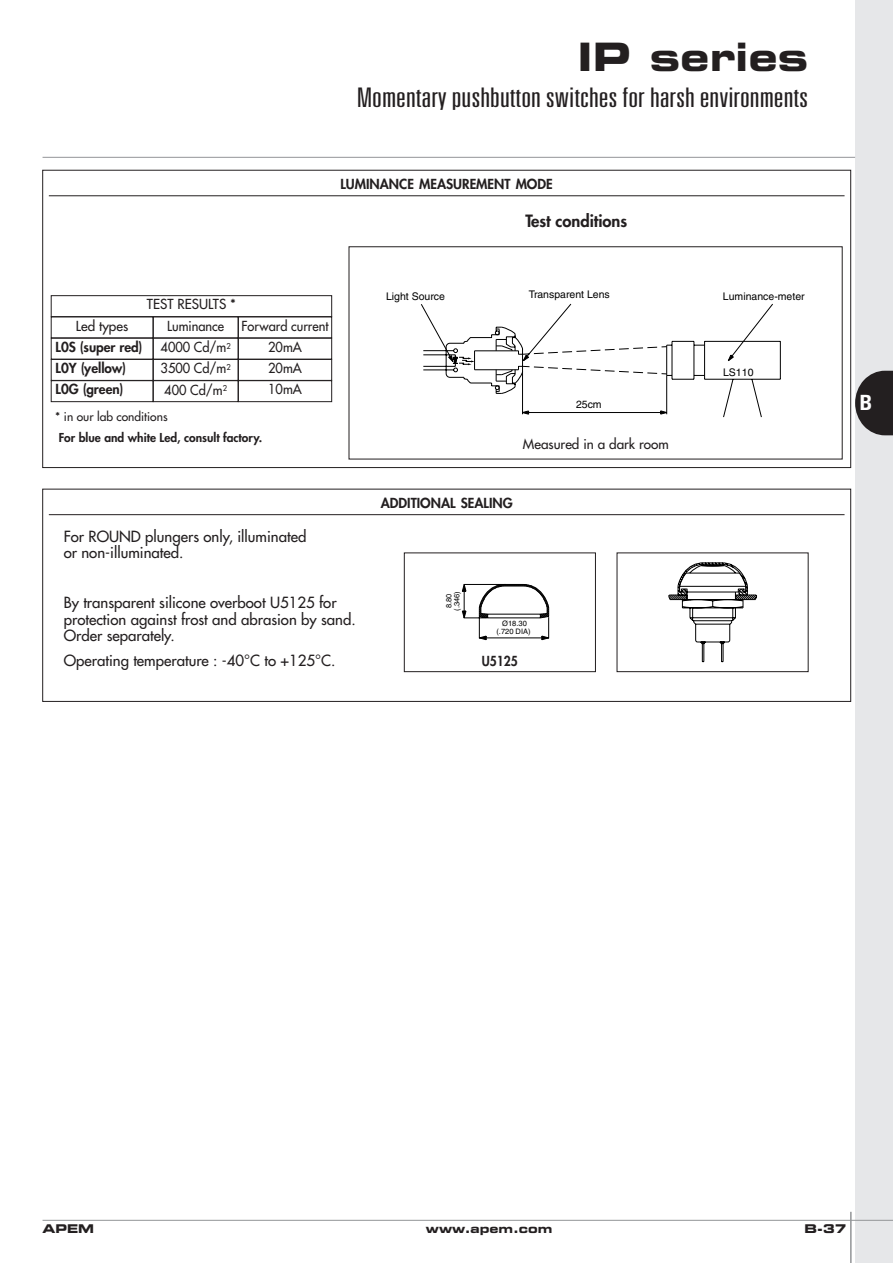
<style>
.page{position:relative;width:893px;height:1263px;background:#fff}
.page>*{position:absolute;margin:0;border:0;box-sizing:border-box;transform-origin:0 0}
.t1{font:700 expanded 39px "Square 721 BT";color:#231f20}
.t2{font:300 ultra-condensed 27px "Univers";color:#231f20;scale:1.3 1}
.t3{font:700 condensed 21px "Univers";color:#fff}
.t4{font:800 16.5px "Futura";color:#231f20}
.t5{font:15px/16.5px "Futura";color:#231f20}
.t6{font:800 13.5px/21.3px "Futura";color:#231f20}
.t7{font:13.5px/21.3px "Futura";color:#231f20;scale:.95 1}
.t8{font:13.5px "Futura";color:#231f20}
.t9{font:800 13.5px "Futura";color:#231f20;scale:.9 1}
.t10{font:800 12px "Futura";color:#231f20}
.t11{font:700 expanded 12px "Square 721 BT";color:#231f20}
.t12{font:12px "Futura";color:#231f20}
.t13{font:10.5px "Helvetica";color:#000}
.t14{font:7.5px "Helvetica";color:#000}
</style>
<div class="page">
<div style="left:855px;top:0;width:37px;height:1263px;background:#e6e7e9"></div>
<hr style="left:43px;top:1220px;width:849px;height:1px;background:#939598">
<hr style="left:43px;top:157px;width:812px;height:1px;background:#939598">
<hr style="left:850px;top:1212px;width:1px;height:51px;background:#939598">
<svg style="left:855px;top:371px;width:37px;height:64px"></svg>
<svg style="left:42px;top:170px;width:809px;height:345px"></svg>
<div style="left:43px;top:489px;width:807px;height:213px;border:1px solid #231f20"></div>
<svg style="left:420px;top:303px;width:361px;height:115px"></svg>
<svg style="left:461px;top:583px;width:88px;height:58px"></svg>
<div style="left:404px;top:553px;width:191px;height:119px;border:1px solid #231f20"></div>
<svg style="left:668px;top:562px;width:89px;height:100px"></svg>
<div style="left:617px;top:553px;width:191px;height:119px;border:1px solid #231f20"></div>
<div style="left:51px;top:317px;width:102px;height:21px;border:1px solid #231f20"></div>
<div style="left:51px;top:296px;width:281px;height:21px;border:1px solid #231f20"></div>
<div style="left:153px;top:317px;width:85px;height:21px;border:1px solid #231f20"></div>
<div style="left:238px;top:317px;width:94px;height:21px;border:1px solid #231f20"></div>
<div style="left:51px;top:338px;width:102px;height:21px;border:1px solid #231f20"></div>
<div style="left:153px;top:338px;width:85px;height:21px;border:1px solid #231f20"></div>
<div style="left:238px;top:338px;width:94px;height:21px;border:1px solid #231f20"></div>
<div style="left:51px;top:359px;width:102px;height:22px;border:1px solid #231f20"></div>
<div style="left:51px;top:381px;width:102px;height:21px;border:1px solid #231f20"></div>
<div style="left:153px;top:359px;width:85px;height:22px;border:1px solid #231f20"></div>
<div style="left:153px;top:381px;width:85px;height:21px;border:1px solid #231f20"></div>
<div style="left:238px;top:359px;width:94px;height:22px;border:1px solid #231f20"></div>
<div style="left:238px;top:381px;width:94px;height:21px;border:1px solid #231f20"></div>
<h1 class="t1" style="left:577px;top:43px;width:232px">IP series</h1>
<h2 class="t2" style="left:356px;top:87px;width:349px">Momentary pushbutton switches for harsh environments</h2>
<p class="t6" style="left:340px;top:175px;width:214px">LUMINANCE MEASUREMENT MODE</p>
<p class="t4" style="left:525px;top:213px;width:103px">Test conditions</p>
<p class="t8" style="left:76px;top:319px;width:54px">Led types</p>
<p class="t8" style="left:147px;top:298px;width:91px">TEST RESULTS *</p>
<p class="t7" style="left:167px;top:316px;width:62px">Luminance</p>
<p class="t7" style="left:241px;top:316px;width:93px">Forward current</p>
<p class="t6" style="left:56px;top:337px;width:88px">L0S (super red)</p>
<p class="t7" style="left:161px;top:337px;width:75px">4000 Cd/m<sup>2</sup></p>
<p class="t7" style="left:268px;top:337px;width:37px">20mA</p>
<p class="t6" style="left:56px;top:358px;width:72px">L0Y (yellow)<br>L0G (green)</p>
<p class="t7" style="left:161px;top:359px;width:75px">3500 Cd/m<sup>2<br></sup>400 Cd/m<sup>2</sup></p>
<p class="t7" style="left:268px;top:359px;width:37px">20mA<br>10mA</p>
<p class="t13" style="left:386px;top:293px;width:60px">Light Source</p>
<p class="t13" style="left:529px;top:291px;width:82px">Transparent Lens</p>
<p class="t13" style="left:723px;top:292px;width:83px">Luminance-meter</p>
<p class="t13" style="left:576px;top:401px;width:27px">25cm</p>
<p class="t13" style="left:723px;top:368px;width:32px">LS110</p>
<p class="t12" style="left:55px;top:411px;width:114px">* in our lab conditions</p>
<p class="t10" style="left:59px;top:432px;width:205px">For blue and white Led, consult factory.</p>
<p class="t8" style="left:523px;top:438px;width:147px">Measured in a dark room</p>
<p class="t5" style="left:64px;top:529px;width:244px">For ROUND plungers only, illuminated or non-illuminated.</p>
<p class="t5" style="left:64px;top:595px;width:293px">By transparent silicone overboot U5125 for protection against frost and abrasion by sand.<br>Order separately.</p>
<p class="t5" style="left:64px;top:653px;width:273px">Operating temperature : -40°C to +125°C.</p>
<p class="t6" style="left:380px;top:494px;width:133px">ADDITIONAL SEALING</p>
<p class="t14" style="left:454px;top:611px;width:21px;rotate:-90deg">(.346)</p>
<p class="t14" style="left:446px;top:608px;width:16px;rotate:-90deg">8.80</p>
<p class="t14" style="left:502px;top:621px;width:26px">Ø18.30</p>
<p class="t14" style="left:496px;top:628px;width:36px">(.720 DIA)</p>
<p class="t9" style="left:482px;top:655px;width:42px">U5125</p>
<h3 class="t3" style="left:859px;top:395px;width:14px">B</h3>
<p class="t11" style="left:43px;top:1225px;width:53px">APEM</p>
<p class="t11" style="left:426px;top:1225px;width:128px">www.apem.com</p>
<p class="t11" style="left:804px;top:1225px;width:43px">B-37</p>
</div>
